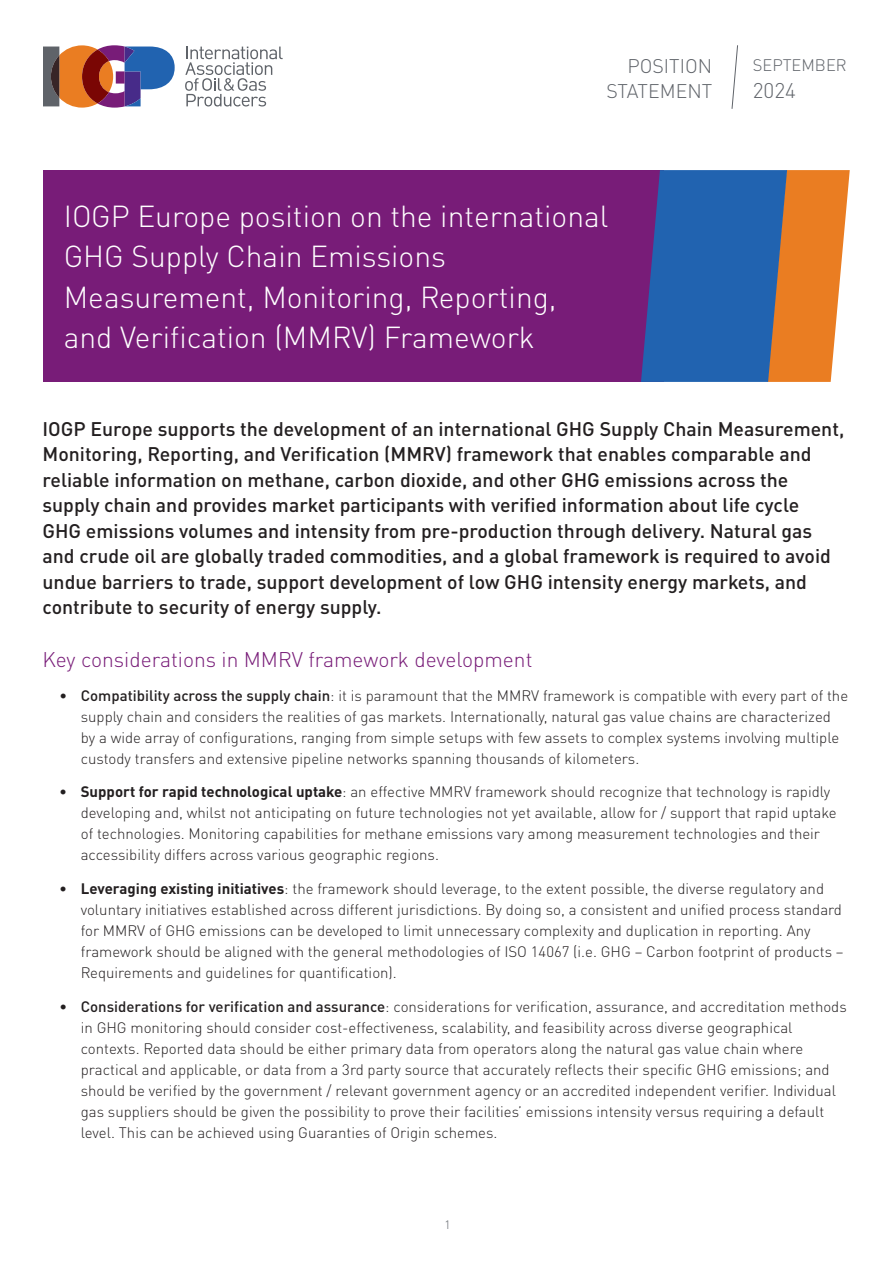
<style>
.page{position:relative;width:893px;height:1263px;background:#fff}
.page>*{position:absolute;margin:0;border:0;box-sizing:border-box;transform-origin:0 0}
.t1{font:300 30px/40.5px "DIN Pro";color:#fff}
.t2{font:300 21px "DIN Pro";color:#781c78}
.t3{font:300 21px "DIN Pro";color:#5f6369}
.t4{font:500 19.5px/25.5px "DIN Pro";color:#231f20}
.t5{font:300 19.5px/25.5px "DIN Pro";color:#5f6369;text-align:right}
.t6{font:300 16.5px "DIN Pro";color:#5f6369}
.t7{font:300 15px/21px "DIN Pro";color:#231f20}
.t8{font:300 12px "DIN Pro";color:#5f6369}
.s1{font-weight:500}
.s2{font-weight:700}
</style>
<div class="page">
<div style="left:43px;top:170px;width:620px;height:212px;background:#781c78"></div>
<svg style="left:641px;top:170px;width:209px;height:212px;background:#686983"></svg>
<svg style="left:731px;top:45px;width:7px;height:64px"></svg>
<svg style="left:43px;top:45px;width:132px;height:63px"></svg>
<svg style="left:185px;top:47px;width:98px;height:59px"></svg>
<h3 class="t5" style="left:606px;top:51px;width:107px">POSITION<br>STATEMENT</h3>
<p class="t6" style="left:753px;top:52px;width:95px">SEPTEMBER</p>
<h2 class="t3" style="left:753px;top:74px;width:45px">2024</h2>
<h1 class="t1" style="left:64px;top:193px;width:546px">IOGP Europe position on the international GHG Supply Chain Emissions Measurement, Monitoring, Reporting, and Verification (MMRV) Framework</h1>
<p class="t4" style="left:43px;top:414px;width:803px">IOGP Europe supports the development of an international GHG Supply Chain Measurement, Monitoring, Reporting, and Verification (MMRV) framework that enables comparable and reliable information on methane, carbon dioxide, and other GHG emissions across the supply chain and provides market participants with verified information about life cycle<br>GHG emissions volumes and intensity from pre-production through delivery. Natural gas and crude oil are globally traded commodities, and a global framework is required to avoid undue barriers to trade, support development of low GHG intensity energy markets, and contribute to security of energy supply.</p>
<h2 class="t2" style="left:43px;top:643px;width:491px">Key considerations in MMRV framework development</h2>
<p class="t7" style="left:81px;top:683px;width:769px;text-indent:-21px"><span class="s1">• Compatibility across the supply chain</span>: it is paramount that the MMRV framework is compatible with every part of the supply chain and considers the realities of gas markets. Internationally, natural gas value chains are characterized by a wide array of configurations, ranging from simple setups with few assets to complex systems involving multiple custody transfers and extensive pipeline networks spanning thousands of kilometers.</p>
<p class="t7" style="left:81px;top:780px;width:757px;text-indent:-21px"><span class="s2">• Support for rapid technological uptake</span>: an effective MMRV framework should recognize that technology is rapidly developing and, whilst not anticipating on future technologies not yet available, allow for / support that rapid uptake of technologies. Monitoring capabilities for methane emissions vary among measurement technologies and their accessibility differs across various geographic regions.</p>
<p class="t7" style="left:81px;top:877px;width:764px;text-indent:-21px"><span class="s2">• Leveraging existing initiatives</span>: the framework should leverage, to the extent possible, the diverse regulatory and voluntary initiatives established across different jurisdictions. By doing so, a consistent and unified process standard for MMRV of GHG emissions can be developed to limit unnecessary complexity and duplication in reporting. Any framework should be aligned with the general methodologies of ISO 14067 (i.e. GHG – Carbon footprint of products – Requirements and guidelines for quantification).</p>
<p class="t7" style="left:81px;top:995px;width:767px;text-indent:-21px"><span class="s1">• Considerations for verification and assurance</span>: considerations for verification, assurance, and accreditation methods in GHG monitoring should consider cost-effectiveness, scalability, and feasibility across diverse geographical contexts. Reported data should be either primary data from operators along the natural gas value chain where practical and applicable, or data from a 3rd party source that accurately reflects their specific GHG emissions; and should be verified by the government / relevant government agency or an accredited independent verifier. Individual gas suppliers should be given the possibility to prove their facilities’ emissions intensity versus requiring a default level. This can be achieved using Guaranties of Origin schemes.</p>
<p class="t8" style="left:444px;top:1215px;width:8px">1</p>
</div>
